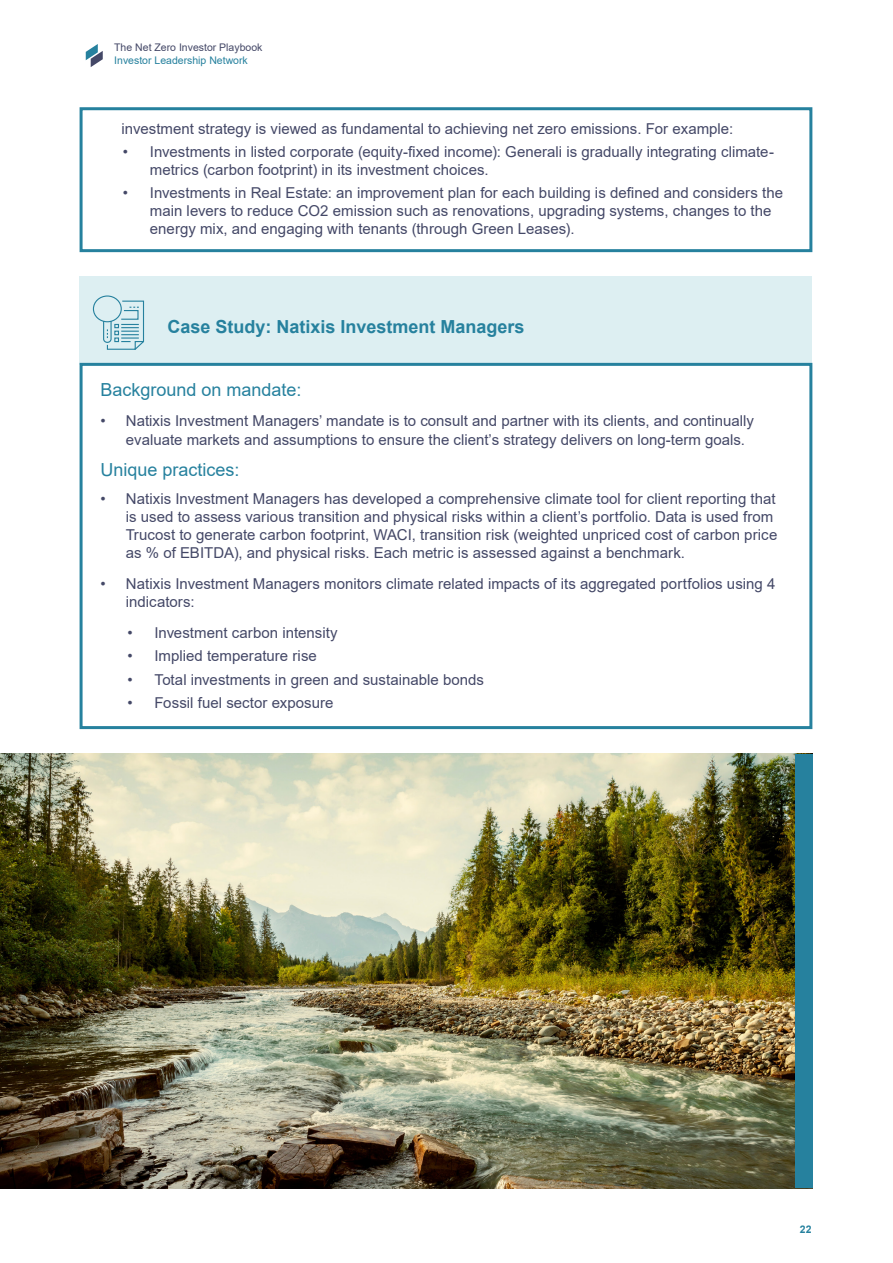
<style>
.page{position:relative;width:893px;height:1263px;background:#fff}
.page>*{position:absolute;margin:0;border:0;box-sizing:border-box;transform-origin:0 0}
.Heading_3{font:18px "Arial";color:#26819e}
.t1{font:700 18px "Arial";color:#26819e}
.t2{font:15px/18px "Arial";color:#444867}
.t3{font:10.5px "Arial";color:#444867}
.t4{font:10.5px "Arial";color:#26819e}
.t5{font:700 10.5px "Arial";color:#26819e}
</style>
<div class="page">
<svg style="left:86px;top:44px;width:17px;height:23px"></svg>
<div style="left:79px;top:276px;width:733px;height:89px;background:#ddeff2"></div>
<div style="left:80px;top:363px;width:732px;height:366px;border:3px solid #26819e"></div>
<div style="left:80px;top:107px;width:732px;height:145px;border:3px solid #26819e"></div>
<img style="left:0;top:754px;width:795px;height:434px">
<svg style="left:92px;top:295px;width:53px;height:55px"></svg>
<div style="left:795px;top:754px;width:18px;height:434px;background:#26819e"></div>
<p class="t3" style="left:114px;top:40px;width:150px">The Net Zero Investor Playbook</p>
<p class="t4" style="left:114px;top:53px;width:135px">Investor Leadership Network</p>
<p class="t2" style="left:121px;top:119px;width:613px">investment strategy is viewed as fundamental to achieving net zero emissions. For example:</p>
<p class="t2" style="left:150px;top:143px;width:626px;text-indent:-27px">• Investments in listed corporate (equity-fixed income): Generali is gradually integrating climate&shy;metrics (carbon footprint) in its investment choices.</p>
<p class="t2" style="left:150px;top:184px;width:635px;text-indent:-27px">• Investments in Real Estate: an improvement plan for each building is defined and considers the main levers to reduce CO2 emission such as renovations, upgrading systems, changes to the energy mix, and engaging with tenants (through Green Leases).</p>
<p class="t1" style="left:167px;top:314px;width:359px">Case Study: Natixis Investment Managers</p>
<p class="Heading_3" style="left:100px;top:377px;width:203px">Background on mandate:</p>
<p class="t2" style="left:126px;top:411px;width:630px;line-height:19.5px;text-indent:-26px">• Natixis Investment Managers’ mandate is to consult and partner with its clients, and continually evaluate markets and assumptions to ensure the client’s strategy delivers on long-term goals.</p>
<p class="Heading_3" style="left:100px;top:457px;width:141px">Unique practices:</p>
<p class="t2" style="left:126px;top:490px;width:653px;text-indent:-26px">• Natixis Investment Managers has developed a comprehensive climate tool for client reporting that is used to assess various transition and physical risks within a client’s portfolio. Data is used from Trucost to generate carbon footprint, WACI, transition risk (weighted unpriced cost of carbon price as % of EBITDA), and physical risks. Each metric is assessed against a benchmark.</p>
<p class="t2" style="left:126px;top:575px;width:651px;text-indent:-26px">• Natixis Investment Managers monitors climate related impacts of its aggregated portfolios using 4 indicators:</p>
<p class="t2" style="left:127px;top:624px;width:212px">• Investment carbon intensity</p>
<p class="t2" style="left:127px;top:647px;width:191px">• Implied temperature rise</p>
<p class="t2" style="left:127px;top:670px;width:358px">• Total investments in green and sustainable bonds</p>
<p class="t2" style="left:127px;top:694px;width:208px">• Fossil fuel sector exposure</p>
<p class="t5" style="left:800px;top:1222px;width:13px">22</p>
</div>
